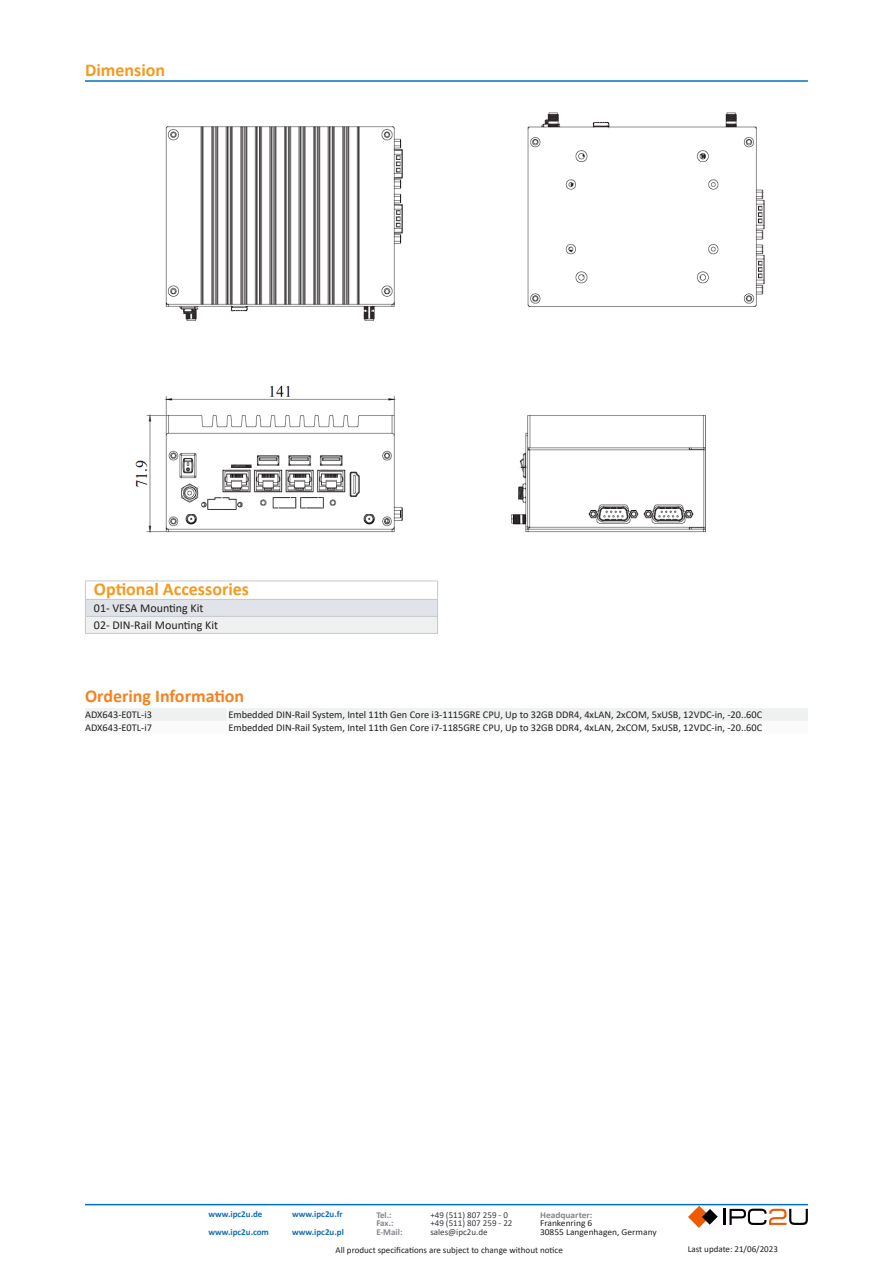
<style>
.page{position:relative;width:893px;height:1263px;background:#fff}
.page>*{position:absolute;margin:0;border:0;box-sizing:border-box;transform-origin:0 0}
.t1{font:700 18px "Calibri";color:#f49a20}
.t2{font:700 18px "Calibri";color:#f58220}
.t3{font:12px "Calibri";color:#231f20}
.t4{font:10.35px "Calibri";color:#231f20}
.t5{font:9px "Calibri";color:#231f20}
.t6{font:700 9px "Calibri";color:#146eb8}
.t7{font:9px "Calibri";color:#3b3d41}
.t8{font:9px "Calibri";color:#231f20;scale:1.05 1}
.t9{font:700 9px "Calibri";color:#82858b}
.t10{font:700 9px "Calibri";color:#82858b;scale:1.05 1}
</style>
<div class="page">
<hr style="left:85px;top:80px;width:723px;height:2px;background:#0072bc">
<svg style="left:724px;top:1209px;width:84px;height:16px"></svg>
<svg style="left:688px;top:1206px;width:30px;height:22px"></svg>
<hr style="left:85px;top:1204px;width:723px;height:1px;background:#0072bc">
<img style="left:135px;top:112px;width:630px;height:421px">
<div style="left:85px;top:708px;width:723px;height:13px;background:#eff0f0"></div>
<div style="left:85px;top:599px;width:353px;height:17px;background:#e0e3e7"></div>
<div style="left:85px;top:616px;width:353px;height:17px;background:#eff0f0"></div>
<hr style="left:85px;top:581px;width:353px;height:1px;background:#c5c8cc">
<hr style="left:85px;top:599px;width:353px;height:1px;background:#c5c8cc">
<hr style="left:85px;top:616px;width:353px;height:1px;background:#c5c8cc">
<svg style="left:85px;top:581px;width:1px;height:52px"></svg>
<svg style="left:437px;top:581px;width:1px;height:52px"></svg>
<hr style="left:85px;top:633px;width:353px;height:1px;background:#c5c8cc">
<p class="t1" style="left:85px;top:57px;width:82px">Dimension</p>
<p class="t1" style="left:94px;top:576px;width:157px">Optional Accessories</p>
<p class="t3" style="left:94px;top:600px;width:111px">01- VESA Mounting Kit</p>
<p class="t3" style="left:94px;top:617px;width:126px">02- DIN-Rail Mounting Kit</p>
<p class="t2" style="left:85px;top:683px;width:161px">Ordering Information</p>
<p class="t4" style="left:85px;top:707px;width:68px">ADX643-E0TL-i3</p>
<p class="t4" style="left:228px;top:707px;width:535px">Embedded DIN-Rail System, Intel 11th Gen Core i3-1115GRE CPU, Up to 32GB DDR4, 4xLAN, 2xCOM, 5xUSB, 12VDC-in, -20..60C</p>
<p class="t4" style="left:85px;top:720px;width:68px">ADX643-E0TL-i7</p>
<p class="t4" style="left:228px;top:720px;width:535px">Embedded DIN-Rail System, Intel 11th Gen Core i7-1185GRE CPU, Up to 32GB DDR4, 4xLAN, 2xCOM, 5xUSB, 12VDC-in, -20..60C</p>
<p class="t6" style="left:208px;top:1208px;width:56px">www.ipc2u.de</p>
<p class="t6" style="left:208px;top:1225px;width:62px">www.ipc2u.com</p>
<p class="t6" style="left:292px;top:1208px;width:52px">www.ipc2u.fr</p>
<p class="t6" style="left:292px;top:1225px;width:53px">www.ipc2u.pl</p>
<p class="t9" style="left:376px;top:1208px;width:17px">Tel.:</p>
<p class="t7" style="left:430px;top:1208px;width:79px">+49 (511) 807 259 - 0</p>
<p class="t9" style="left:376px;top:1225px;width:28px">E-Mail:</p>
<p class="t7" style="left:430px;top:1225px;width:59px">sales@ipc2u.de</p>
<p class="t9" style="left:376px;top:1217px;width:19px">Fax.:</p>
<p class="t7" style="left:430px;top:1217px;width:84px">+49 (511) 807 259 - 22</p>
<p class="t10" style="left:540px;top:1208px;width:52px">Headquarter:</p>
<p class="t8" style="left:540px;top:1217px;width:51px">Frankenring 6</p>
<p class="t8" style="left:540px;top:1225px;width:113px">30855 Langenhagen, Germany</p>
<p class="t5" style="left:336px;top:1243px;width:229px">All product specifications are subject to change without notice</p>
<p class="t5" style="left:688px;top:1243px;width:92px">Last update: 21/06/2023</p>
</div>
